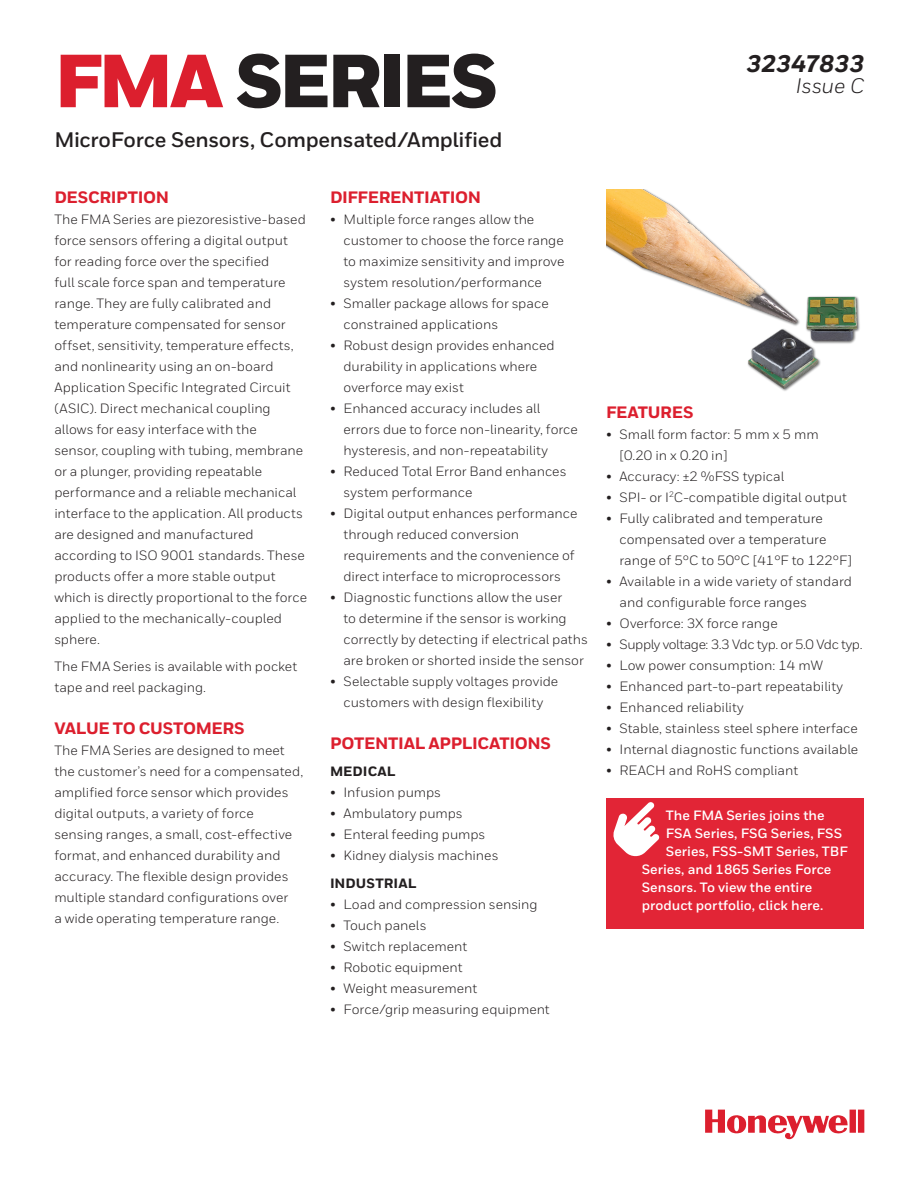
<style>
.page{position:relative;width:918px;height:1188px;background:#fff}
.page>*{position:absolute;margin:0;border:0;box-sizing:border-box;transform-origin:0 0}
._01_Cover__Heading_A{font:900 75px "Honeywell Sans";letter-spacing:-.05em;color:#231f20}
.t1{font:italic 800 24px "Honeywell Sans";letter-spacing:-.01em;color:#231f20}
._02_Cover__Subtitle{font:700 21px "Honeywell Sans";letter-spacing:-.015em;color:#231f20}
.t2{font:italic 21px "Honeywell Sans";letter-spacing:-.01em;color:#231f20}
.t3{font:800 16.5px "Honeywell Sans";letter-spacing:-.02em;color:#dc1f2e}
.Features_copy{font:13.5px/21px "Honeywell Sans";color:#231f20}
.Body__9_14_pt{font:13.5px/21px "Honeywell Sans";color:#231f20}
.text_bullets_-_first{font:700 13.5px "Honeywell Sans";color:#fff}
.Features_copy-2{font:13.5px "Honeywell Sans";letter-spacing:-.03em;color:#231f20}
.Features_copy-3{font:800 13.5px "Honeywell Sans";letter-spacing:.005em;color:#231f20}
.s1{color:#dc1f2e}
</style>
<div class="page">
<div style="left:606px;top:798px;width:258px;height:131px;background:#e22536"></div>
<svg style="left:613px;top:802px;width:46px;height:54px"></svg>
<svg style="left:705px;top:1110px;width:159px;height:30px"></svg>
<img style="left:606px;top:190px;width:254px;height:201px">
<p class="_01_Cover__Heading_A" style="left:54px;top:35px;width:446px"><span class="s1">FMA</span> SERIES</p>
<p class="_02_Cover__Subtitle" style="left:54px;top:127px;width:450px">MicroForce Sensors, Compensated/Amplified</p>
<p class="t3" style="left:54px;top:187px;width:116px">DESCRIPTION</p>
<p class="Body__9_14_pt" style="left:54px;top:208px;width:254px">The FMA Series are piezoresistive-based force sensors offering a digital output for reading force over the specified<br>full scale force span and temperature range. They are fully calibrated and temperature compensated for sensor offset, sensitivity, temperature effects, and nonlinearity using an on-board Application Specific Integrated Circuit (ASIC). Direct mechanical coupling allows for easy interface with the<br>sensor, coupling with tubing, membrane or a plunger, providing repeatable performance and a reliable mechanical interface to the application. All products are designed and manufactured according to ISO 9001 standards. These products offer a more stable output which is directly proportional to the force applied to the mechanically-coupled sphere.</p>
<p class="Body__9_14_pt" style="left:54px;top:656px;width:244px">The FMA Series is available with pocket tape and reel packaging.</p>
<p class="t3" style="left:54px;top:719px;width:192px">VALUE TO CUSTOMERS</p>
<p class="Body__9_14_pt" style="left:54px;top:740px;width:250px">The FMA Series are designed to meet the customer’s need for a compensated, amplified force sensor which provides digital outputs, a variety of force sensing ranges, a small, cost-effective format, and enhanced durability and accuracy. The flexible design provides multiple standard configurations over<br>a wide operating temperature range.</p>
<p class="t3" style="left:330px;top:187px;width:153px">DIFFERENTIATION</p>
<p class="Features_copy" style="left:344px;top:208px;width:222px;text-indent:-14px">• Multiple force ranges allow the customer to choose the force range to maximize sensitivity and improve system resolution/performance</p>
<p class="Features_copy" style="left:344px;top:292px;width:207px;text-indent:-14px">• Smaller package allows for space constrained applications</p>
<p class="Features_copy" style="left:344px;top:334px;width:213px;text-indent:-14px">• Robust design provides enhanced durability in applications where overforce may exist</p>
<p class="Features_copy" style="left:344px;top:397px;width:236px;text-indent:-14px">• Enhanced accuracy includes all errors due to force non-linearity, force hysteresis, and non-repeatability</p>
<p class="Features_copy" style="left:344px;top:460px;width:225px;text-indent:-14px">• Reduced Total Error Band enhances system performance</p>
<p class="Features_copy" style="left:344px;top:502px;width:235px;text-indent:-14px">• Digital output enhances performance through reduced conversion requirements and the convenience of direct interface to microprocessors</p>
<p class="Features_copy" style="left:344px;top:586px;width:246px;text-indent:-14px">• Diagnostic functions allow the user<br>to determine if the sensor is working correctly by detecting if electrical paths are broken or shorted inside the sensor</p>
<p class="Features_copy" style="left:330px;top:670px;width:230px;text-align:center">• Selectable supply voltages provide customers with design flexibility</p>
<p class="t3" style="left:330px;top:733px;width:222px">POTENTIAL APPLICATIONS</p>
<p class="Features_copy-3" style="left:330px;top:763px;width:67px">MEDICAL</p>
<p class="Features_copy" style="left:330px;top:782px;width:113px">• Infusion pumps</p>
<p class="Features_copy" style="left:330px;top:803px;width:134px">• Ambulatory pumps</p>
<p class="Features_copy" style="left:330px;top:824px;width:157px">• Enteral feeding pumps</p>
<p class="Features_copy" style="left:330px;top:845px;width:170px">• Kidney dialysis machines</p>
<p class="Features_copy-3" style="left:330px;top:875px;width:88px">INDUSTRIAL</p>
<p class="Features_copy" style="left:330px;top:894px;width:209px">• Load and compression sensing</p>
<p class="Features_copy" style="left:330px;top:915px;width:98px">• Touch panels</p>
<p class="Features_copy" style="left:330px;top:936px;width:139px">• Switch replacement</p>
<p class="Features_copy" style="left:330px;top:957px;width:134px">• Robotic equipment</p>
<p class="Features_copy" style="left:330px;top:978px;width:149px">• Weight measurement</p>
<p class="Features_copy" style="left:330px;top:999px;width:221px">• Force/grip measuring equipment</p>
<p class="t1" style="left:747px;top:49px;width:119px">32347833</p>
<p class="t2" style="left:796px;top:73px;width:70px">Issue C</p>
<p class="t3" style="left:606px;top:402px;width:89px">FEATURES</p>
<p class="Features_copy" style="left:620px;top:423px;width:201px;text-indent:-14px">• Small form factor: 5 mm x 5 mm [0.20 in x 0.20 in]</p>
<p class="Features_copy" style="left:606px;top:465px;width:180px">• Accuracy: ±2 %FSS typical</p>
<p class="Features_copy" style="left:606px;top:486px;width:243px">• SPI- or I<sup>2</sup>C-compatible digital output</p>
<p class="Features_copy" style="left:620px;top:507px;width:234px;text-indent:-14px">• Fully calibrated and temperature compensated over a temperature range of 5°C to 50°C [41°F to 122°F]</p>
<p class="Features_copy" style="left:620px;top:570px;width:234px;text-indent:-14px">• Available in a wide variety of standard and configurable force ranges</p>
<p class="Features_copy" style="left:606px;top:612px;width:173px">• Overforce: 3X force range</p>
<p class="Features_copy-2" style="left:606px;top:636px;width:258px">• Supply voltage: 3.3 Vdc typ. or 5.0 Vdc typ.</p>
<p class="Features_copy" style="left:606px;top:654px;width:218px">• Low power consumption: 14 mW</p>
<p class="Features_copy" style="left:606px;top:675px;width:238px">• Enhanced part-to-part repeatability</p>
<p class="Features_copy" style="left:606px;top:696px;width:139px">• Enhanced reliability</p>
<p class="Features_copy" style="left:606px;top:717px;width:253px">• Stable, stainless steel sphere interface</p>
<p class="Features_copy" style="left:606px;top:738px;width:254px">• Internal diagnostic functions available</p>
<p class="Features_copy" style="left:606px;top:759px;width:194px">• REACH and RoHS compliant</p>
<p class="text_bullets_-_first" style="left:666px;top:808px;width:160px">The FMA Series joins the</p>
<p class="text_bullets_-_first" style="left:666px;top:826px;width:178px">FSA Series, FSG Series, FSS</p>
<p class="text_bullets_-_first" style="left:666px;top:844px;width:183px">Series, FSS-SMT Series, TBF</p>
<p class="text_bullets_-_first" style="left:642px;top:862px;width:191px">Series, and 1865 Series Force</p>
<p class="text_bullets_-_first" style="left:642px;top:880px;width:172px">Sensors. To view the entire</p>
<p class="text_bullets_-_first" style="left:642px;top:898px;width:183px">product portfolio, click here.</p>
</div>
